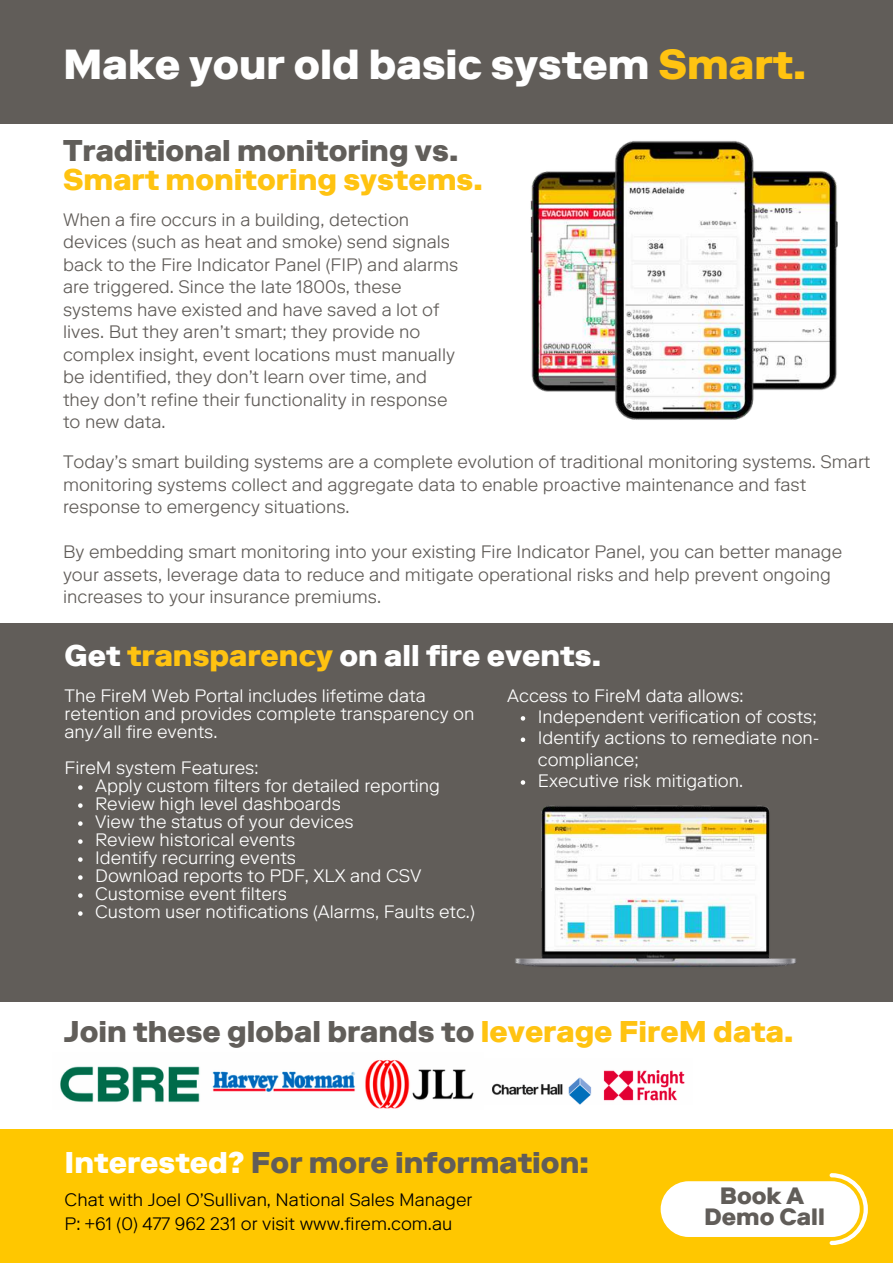
<style>
.page{position:relative;width:893px;height:1264px;background:#fff}
.page>*{position:absolute;margin:0;border:0;box-sizing:border-box;transform-origin:0 0}
.t1{font:800 42px "Riforma LL";color:#fff}
.t2{font:800 30px "Riforma LL";color:#615e5a}
.t3{font:800 30px "Riforma LL";color:#fff}
.t4{font:800 30px "Riforma LL";color:#615d59}
.t5{font:800 30px "Riforma LL";color:#ffc311}
.t6{font:800 23.55px/21.3px "Riforma LL";color:#615d59;text-align:center}
.t7{font:300 18px/22.5px "Riforma LL";color:#615d59}
.t8{font:300 18px/18px "Riforma LL";color:#fff}
.t9{font:300 18px/24.8px "Riforma LL";color:#000}
.s1{color:#ffc311}
.s2{color:#fff}
</style>
<div class="page">
<div style="left:0;top:623px;width:892px;height:379px;background:#615d59"></div>
<img style="left:530px;top:141px;width:308px;height:279px">
<img style="left:515px;top:782px;width:281px;height:185px">
<img style="left:60px;top:1059px;width:414px;height:50px">
<img style="left:492px;top:1070px;width:193px;height:34px">
<div style="left:0;top:0;width:892px;height:124px;background:#615d59"></div>
<div style="left:0;top:1128px;width:892px;height:134px;background:#ffc700"></div>
<div style="left:660px;top:1181px;width:199px;height:55px;background:#fff;border-radius:28px"></div>
<svg style="left:829px;top:1173px;width:38px;height:71px"></svg>
<svg style="left:520px;top:716px;width:5px;height:4px"></svg>
<svg style="left:520px;top:737px;width:5px;height:5px"></svg>
<svg style="left:520px;top:780px;width:5px;height:4px"></svg>
<svg style="left:78px;top:785px;width:5px;height:4px"></svg>
<svg style="left:78px;top:803px;width:5px;height:4px"></svg>
<svg style="left:78px;top:821px;width:5px;height:4px"></svg>
<svg style="left:78px;top:839px;width:5px;height:4px"></svg>
<svg style="left:78px;top:857px;width:5px;height:4px"></svg>
<svg style="left:78px;top:875px;width:5px;height:4px"></svg>
<svg style="left:78px;top:893px;width:5px;height:4px"></svg>
<svg style="left:78px;top:911px;width:5px;height:4px"></svg>
<h1 class="t1" style="left:63px;top:37px;width:744px">Make your old basic system <span class="s1">Smart.</span></h1>
<h2 class="t2" style="left:63px;top:131px;width:397px">Traditional monitoring vs.</h2>
<h2 class="t5" style="left:63px;top:160px;width:421px">Smart monitoring systems.</h2>
<p class="t7" style="left:63px;top:208px;width:397px">When a fire occurs in a building, detection devices (such as heat and smoke) send signals back to the Fire Indicator Panel (FIP) and alarms are triggered. Since the late 1800s, these systems have existed and have saved a lot of lives. But they aren’t smart; they provide no complex insight, event locations must manually be identified, they don’t learn over time, and they don’t refine their functionality in response to new data.</p>
<p class="t7" style="left:63px;top:450px;width:808px">Today’s smart building systems are a complete evolution of traditional monitoring systems. Smart monitoring systems collect and aggregate data to enable proactive maintenance and fast response to emergency situations.</p>
<p class="t7" style="left:63px;top:540px;width:780px">By embedding smart monitoring into your existing Fire Indicator Panel, you can better manage your assets, leverage data to reduce and mitigate operational risks and help prevent ongoing increases to your insurance premiums.</p>
<h2 class="t3" style="left:65px;top:636px;width:538px">Get <span class="s1">transparency</span> on all fire events.</h2>
<p class="t8" style="left:65px;top:686px;width:411px">The FireM Web Portal includes lifetime data retention and provides complete transparency on any/all fire events.</p>
<p class="t8" style="left:65px;top:758px;width:195px">FireM system Features:</p>
<p class="t8" style="left:95px;top:776px;width:381px">Apply custom filters for detailed reporting Review high level dashboards<br>View the status of your devices<br>Review historical events<br>Identify recurring events<br>Download reports to PDF, XLX and CSV Customise event filters<br>Custom user notifications (Alarms, Faults etc.)</p>
<p class="t8" style="left:507px;top:686px;width:238px">Access to FireM data allows:</p>
<p class="t8" style="left:537px;top:705px;width:283px;line-height:21.3px">Independent verification of costs;<br>Identify actions to remediate non&shy;compliance;<br>Executive risk mitigation.</p>
<h2 class="t2" style="left:64px;top:1011px;width:731px">Join these global brands to <span class="s1">leverage FireM data.</span></h2>
<h2 class="t4" style="left:65px;top:1143px;width:525px"><span class="s2">Interested?</span> For more information:</h2>
<p class="t9" style="left:65px;top:1186px;width:409px">Chat with Joel O’Sullivan, National Sales Manager<br>P: +61 (0) 477 962 231 or visit www.firem.com.au</p>
<h3 class="t6" style="left:704px;top:1184px;width:122px">Book A<br>Demo Call</h3>
</div>
